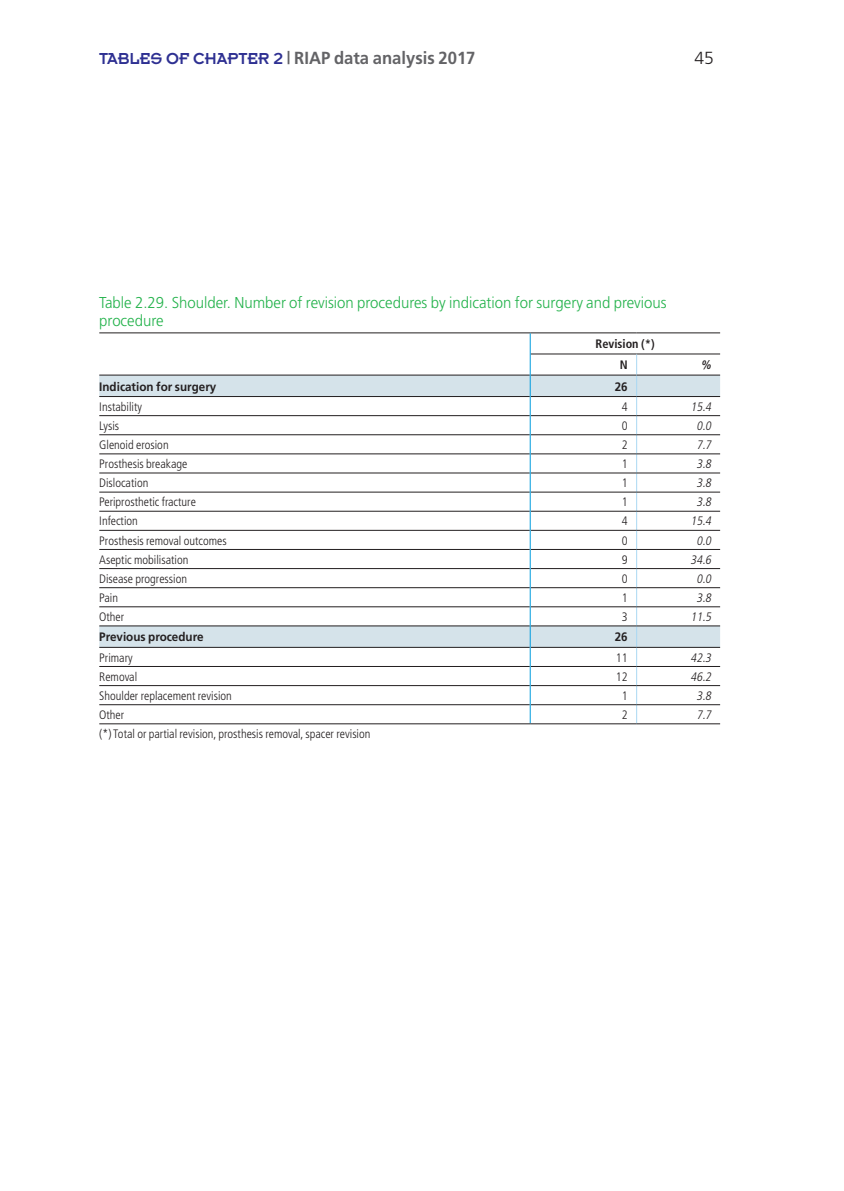
<style>
.page{position:relative;width:844px;height:1191px;background:#fff}
.page>*{position:absolute;margin:0;border:0;box-sizing:border-box;transform-origin:0 0}
.t1{font:700 17.5px "Frutiger";color:#636366;scale:.95 1}
.t2{font:300 17.5px "Frutiger";color:#231f20}
.t3{font:300 15.75px/17.5px "Frutiger";color:#23b24b;scale:.95 1}
.t4{font:300 condensed 12.25px "Frutiger";color:#231f20}
.t5{font:italic 300 condensed 12.25px "Frutiger";color:#231f20}
.t6{font:700 12.25px "Frutiger";color:#231f20;scale:.95 1}
.t7{font:700 condensed 12.25px/21.2px "Frutiger";color:#231f20;text-align:center}
.t8{font:italic 700 condensed 12.25px "Frutiger";color:#231f20}
.s1{font-family:"Insignia A";font-weight:400;color:#2e3092}
</style>
<div class="page">
<svg style="left:99px;top:376px;width:430px;height:271px"></svg>
<hr style="left:99px;top:332px;width:431px;height:1px;background:#231f20">
<hr style="left:530px;top:332px;width:106px;height:1px;background:#231f20">
<hr style="left:636px;top:332px;width:84px;height:1px;background:#231f20">
<hr style="left:99px;top:375px;width:430px;height:1px;background:#231f20">
<hr style="left:99px;top:415px;width:430px;height:1px;background:#231f20">
<hr style="left:99px;top:434px;width:430px;height:1px;background:#231f20">
<hr style="left:99px;top:453px;width:430px;height:1px;background:#231f20">
<hr style="left:99px;top:473px;width:430px;height:1px;background:#231f20">
<hr style="left:99px;top:492px;width:430px;height:1px;background:#231f20">
<hr style="left:99px;top:511px;width:430px;height:1px;background:#231f20">
<hr style="left:99px;top:530px;width:430px;height:1px;background:#231f20">
<hr style="left:99px;top:549px;width:430px;height:1px;background:#231f20">
<hr style="left:99px;top:568px;width:430px;height:1px;background:#231f20">
<hr style="left:99px;top:587px;width:430px;height:1px;background:#231f20">
<hr style="left:99px;top:606px;width:430px;height:1px;background:#231f20">
<hr style="left:99px;top:396px;width:430px;height:1px;background:#231f20">
<hr style="left:99px;top:625px;width:430px;height:1px;background:#231f20">
<hr style="left:99px;top:647px;width:430px;height:1px;background:#231f20">
<hr style="left:99px;top:666px;width:430px;height:1px;background:#231f20">
<hr style="left:99px;top:685px;width:430px;height:1px;background:#231f20">
<hr style="left:99px;top:704px;width:430px;height:1px;background:#231f20">
<svg style="left:529px;top:333px;width:191px;height:390px"></svg>
<hr style="left:636px;top:375px;width:84px;height:1px;background:#231f20">
<hr style="left:99px;top:723px;width:431px;height:1px;background:#231f20">
<hr style="left:530px;top:723px;width:106px;height:1px;background:#231f20">
<hr style="left:636px;top:723px;width:84px;height:1px;background:#231f20">
<h1 class="t1" style="left:99px;top:47px;width:397px"><span class="s1">TABLES OF CHAPTER 2</span> | RIAP data analysis 2017</h1>
<h1 class="t2" style="left:694px;top:48px;width:21px">45</h1>
<p class="t3" style="left:99px;top:294px;width:598px">Table 2.29. Shoulder. Number of revision procedures by indication for surgery and previous procedure</p>
<p class="t7" style="left:595px;top:333px;width:61px">Revision (*)<br>N</p>
<p class="t8" style="left:700px;top:357px;width:14px">%</p>
<p class="t6" style="left:99px;top:379px;width:125px">Indication for surgery</p>
<p class="t6" style="left:614px;top:379px;width:15px">26</p>
<p class="t4" style="left:99px;top:399px;width:44px">Instability</p>
<p class="t4" style="left:621px;top:399px;width:7px">4</p>
<p class="t5" style="left:690px;top:399px;width:25px">15.4</p>
<p class="t4" style="left:99px;top:418px;width:21px">Lysis</p>
<p class="t4" style="left:621px;top:418px;width:7px">0</p>
<p class="t5" style="left:696px;top:418px;width:19px">0.0</p>
<p class="t4" style="left:99px;top:438px;width:71px">Glenoid erosion</p>
<p class="t4" style="left:621px;top:438px;width:7px">2</p>
<p class="t5" style="left:696px;top:438px;width:19px">7.7</p>
<p class="t4" style="left:99px;top:457px;width:90px">Prosthesis breakage</p>
<p class="t4" style="left:621px;top:457px;width:7px">1</p>
<p class="t5" style="left:696px;top:457px;width:19px">3.8</p>
<p class="t4" style="left:99px;top:476px;width:51px">Dislocation</p>
<p class="t4" style="left:621px;top:476px;width:7px">1</p>
<p class="t5" style="left:696px;top:476px;width:19px">3.8</p>
<p class="t4" style="left:99px;top:495px;width:98px">Periprosthetic fracture</p>
<p class="t4" style="left:621px;top:495px;width:7px">1</p>
<p class="t5" style="left:696px;top:495px;width:19px">3.8</p>
<p class="t4" style="left:99px;top:514px;width:40px">Infection</p>
<p class="t4" style="left:621px;top:514px;width:7px">4</p>
<p class="t5" style="left:690px;top:514px;width:25px">15.4</p>
<p class="t4" style="left:99px;top:533px;width:129px">Prosthesis removal outcomes</p>
<p class="t4" style="left:621px;top:533px;width:7px">0</p>
<p class="t5" style="left:696px;top:533px;width:19px">0.0</p>
<p class="t4" style="left:99px;top:552px;width:91px">Aseptic mobilisation</p>
<p class="t4" style="left:621px;top:552px;width:7px">9</p>
<p class="t5" style="left:690px;top:552px;width:25px">34.6</p>
<p class="t4" style="left:99px;top:571px;width:89px">Disease progression</p>
<p class="t4" style="left:621px;top:571px;width:7px">0</p>
<p class="t5" style="left:696px;top:571px;width:19px">0.0</p>
<p class="t4" style="left:99px;top:590px;width:20px">Pain</p>
<p class="t4" style="left:621px;top:590px;width:7px">1</p>
<p class="t5" style="left:696px;top:590px;width:19px">3.8</p>
<p class="t4" style="left:99px;top:610px;width:26px">Other</p>
<p class="t4" style="left:621px;top:610px;width:7px">3</p>
<p class="t5" style="left:690px;top:610px;width:25px">11.5</p>
<p class="t6" style="left:99px;top:630px;width:111px">Previous procedure</p>
<p class="t6" style="left:614px;top:630px;width:15px">26</p>
<p class="t4" style="left:99px;top:650px;width:35px">Primary</p>
<p class="t4" style="left:615px;top:650px;width:13px">11</p>
<p class="t5" style="left:690px;top:650px;width:25px">42.3</p>
<p class="t4" style="left:99px;top:669px;width:39px">Removal</p>
<p class="t4" style="left:615px;top:669px;width:13px">12</p>
<p class="t5" style="left:690px;top:669px;width:25px">46.2</p>
<p class="t4" style="left:99px;top:688px;width:134px">Shoulder replacement revision</p>
<p class="t4" style="left:621px;top:688px;width:7px">1</p>
<p class="t5" style="left:696px;top:688px;width:19px">3.8</p>
<p class="t4" style="left:99px;top:707px;width:26px">Other</p>
<p class="t4" style="left:621px;top:707px;width:7px">2</p>
<p class="t5" style="left:696px;top:707px;width:19px">7.7</p>
<p class="t4" style="left:99px;top:727px;width:273px">(*) Total or partial revision, prosthesis removal, spacer revision</p>
</div>
